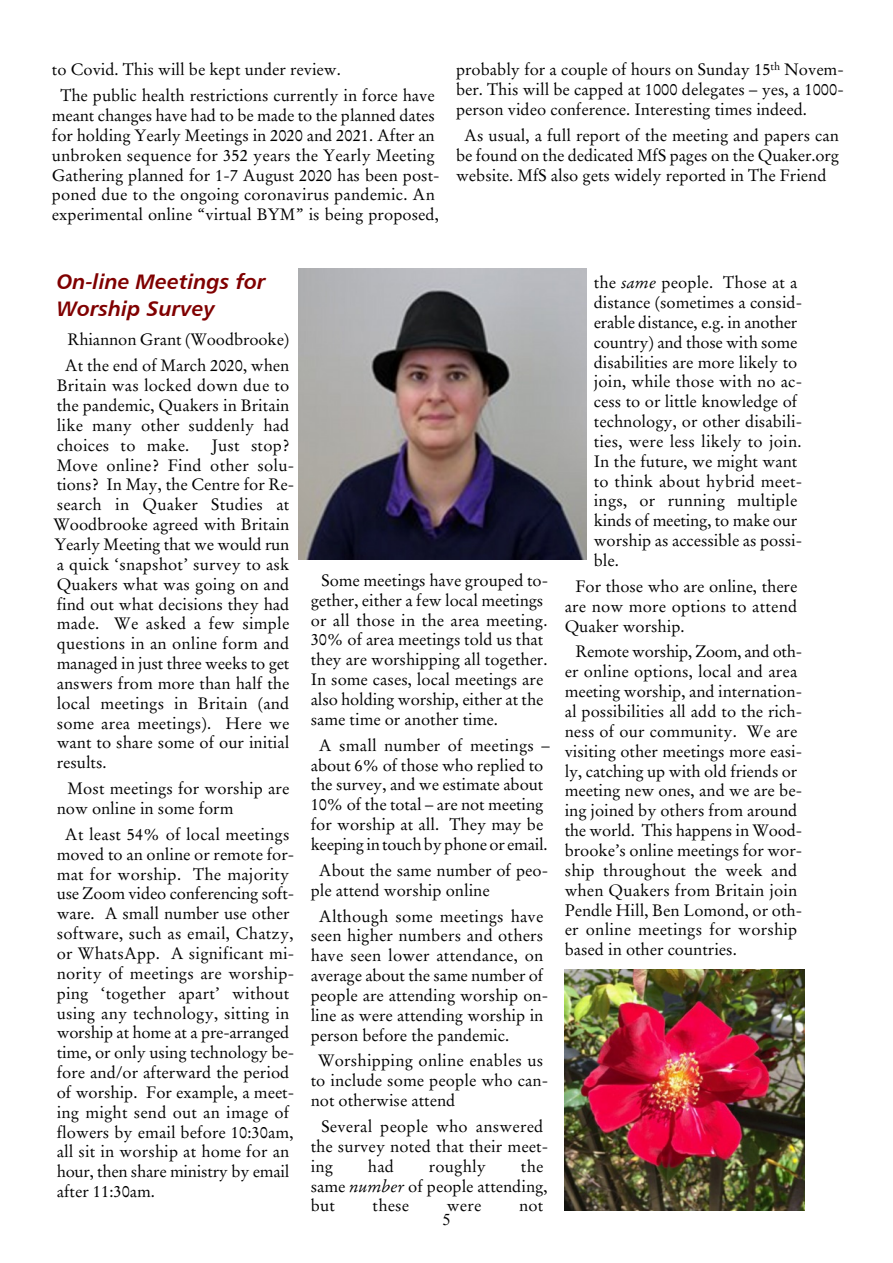
<style>
.page{position:relative;width:893px;height:1263px;background:#fff}
.page>*{position:absolute;margin:0;border:0;box-sizing:border-box;transform-origin:0 0}
.t1{font:21px/26.7px "Humanist 777 BT Bold Italic B";color:#800000}
.t2{font:16.5px/19.8px "Stempel Garamond";color:#000}
.t3{font:16.5px "Times New Roman";color:#000}
.s1{font-style:italic}
</style>
<div class="page">
<img style="left:298px;top:268px;width:288px;height:291px">
<img style="left:565px;top:970px;width:239px;height:241px">
<p class="t2" style="left:60px;top:58px;width:376px;line-height:25.8px;text-indent:-9px">to Covid. This will be kept under review.<br>The public health restrictions currently in force have</p>
<p class="t2" style="left:52px;top:107px;width:389px">meant changes have had to be made to the planned dates for holding Yearly Meetings in 2020 and 2021. After an unbroken sequence for 352 years the Yearly Meeting Gathering planned for 1-7 August 2020 has been post&shy;poned due to the ongoing coronavirus pandemic. An experimental online “virtual BYM” is being proposed,</p>
<p class="t2" style="left:456px;top:61px;width:389px;text-align:justify">probably for a couple of hours on Sunday 15<sup>th</sup> Novem&shy;ber. This will be capped at 1000 delegates – yes, a 1000- person video conference. Interesting times indeed.</p>
<p class="t2" style="left:456px;top:127px;width:384px;text-align:justify;text-indent:8px">As usual, a full report of the meeting and papers can be found on the dedicated MfS pages on the Quaker.org website. MfS also gets widely reported in The Friend</p>
<p class="t1" style="left:57px;top:270px;width:210px">On-line Meetings for<br>Worship Survey</p>
<p class="t2" style="left:65px;top:328px;width:226px;line-height:25.8px">Rhiannon Grant (Woodbrooke)<br>At the end of March 2020, when</p>
<p class="t2" style="left:57px;top:377px;width:234px;text-align:justify">Britain was locked down due to the pandemic, Quakers in Britain like many other suddenly had choices to make.</p>
<p class="t2" style="left:53px;top:437px;width:242px;text-indent:158px">Just stop?<br>Move online? Find other solu&shy;tions? In May, the Centre for Re&shy;search in Quaker Studies at<br>Woodbrooke agreed with Britain<br>Yearly Meeting that we would run a quick ‘snapshot’ survey to ask<br>Quakers what was going on and find out what decisions they had made. We asked a few simple questions in an online form and managed in just three weeks to get answers from more than half the local meetings in Britain (and some area meetings). Here we want to share some of our initial results.</p>
<p class="t2" style="left:57px;top:780px;width:234px;text-indent:11px">Most meetings for worship are now online in some form</p>
<p class="t2" style="left:57px;top:826px;width:239px;text-indent:8px">At least 54% of local meetings moved to an online or remote for&shy;mat for worship. The majority use Zoom video conferencing soft&shy;ware. A small number use other software, such as email, Chatzy, or WhatsApp. A significant mi&shy;nority of meetings are worship&shy;ping ‘together apart’ without using any technology, sitting in worship at home at a pre-arranged time, or only using technology be&shy;fore and/or afterward the period of worship. For example, a meet&shy;ing might send out an image of flowers by email before 10:30am, all sit in worship at home for an hour, then share ministry by email after 11:30am.</p>
<p class="t2" style="left:311px;top:572px;width:239px;text-indent:11px">Some meetings have grouped to&shy;gether, either a few local meetings or all those in the area meeting.<br>30% of area meetings told us that they are worshipping all together.<br>In some cases, local meetings are also holding worship, either at the same time or another time.</p>
<p class="t2" style="left:311px;top:737px;width:240px;text-align:center">A small number of meetings – about 6% of those who replied to the survey, and we estimate about<br>10% of the total – are not meeting for worship at all. They may be keeping in touch by phone or email.</p>
<p class="t2" style="left:311px;top:862px;width:239px;text-indent:8px">About the same number of peo&shy;ple attend worship online</p>
<p class="t2" style="left:311px;top:907px;width:239px;text-indent:8px">Although some meetings have seen higher numbers and others have seen lower attendance, on average about the same number of people are attending worship on&shy;line as were attending worship in person before the pandemic.</p>
<p class="t2" style="left:311px;top:1052px;width:239px;text-indent:8px">Worshipping online enables us to include some people who can&shy;not otherwise attend</p>
<p class="t2" style="left:311px;top:1118px;width:239px;text-indent:11px">Several people who answered the survey noted that their meet&shy;ing</p>
<p class="t2" style="left:311px;top:1157px;width:238px;text-indent:210px">the same <span class="s1">number</span> of people attending, but</p>
<p class="t2" style="left:368px;top:1157px;width:28px">had</p>
<p class="t2" style="left:429px;top:1157px;width:59px">roughly</p>
<p class="t2" style="left:373px;top:1197px;width:38px">these</p>
<p class="t2" style="left:447px;top:1197px;width:36px">were</p>
<p class="t2" style="left:519px;top:1197px;width:26px">not</p>
<p class="t3" style="left:442px;top:1214px;width:10px">5</p>
<p class="t2" style="left:594px;top:274px;width:210px">the <span class="s1">same</span> people. Those at a distance (sometimes a consid&shy;erable distance, e.g. in another country) and those with some disabilities are more likely to join, while those with no ac&shy;cess to or little knowledge of technology, or other disabili&shy;ties, were less likely to join.<br>In the future, we might want to think about hybrid meet&shy;ings, or running multiple kinds of meeting, to make our worship as accessible as possi&shy;ble.</p>
<p class="t2" style="left:565px;top:578px;width:234px;text-align:justify;text-indent:11px">For those who are online, there are now more options to attend Quaker worship.</p>
<p class="t2" style="left:565px;top:643px;width:239px;text-indent:11px">Remote worship, Zoom, and oth&shy;er online options, local and area meeting worship, and internation&shy;al possibilities all add to the rich&shy;ness of our community. We are visiting other meetings more easi&shy;ly, catching up with old friends or meeting new ones, and we are be&shy;ing joined by others from around the world. This happens in Wood&shy;brooke’s online meetings for wor&shy;ship throughout the week and when Quakers from Britain join<br>Pendle Hill, Ben Lomond, or oth&shy;er online meetings for worship based in other countries.</p>
</div>
